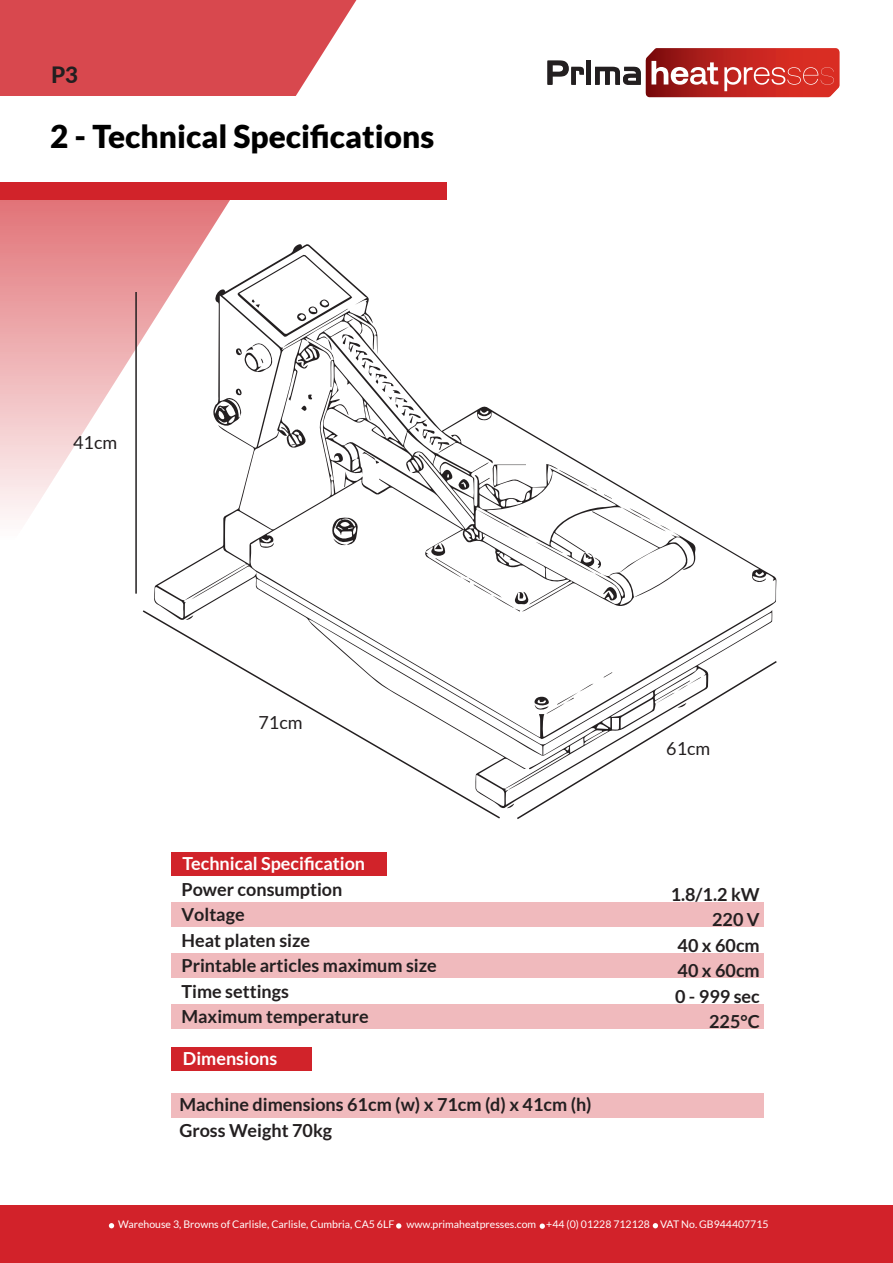
<style>
.page{position:relative;width:893px;height:1263px;background:#fff}
.page>*{position:absolute;margin:0;border:0;box-sizing:border-box;transform-origin:0 0}
.t1{font:900 31.5px "Lato";color:#000}
.t2{font:800 22.5px "Lato";color:#231f20}
.t3{font:700 18px "Lato";color:#231f20}
.t4{font:700 18px "Lato";color:#fff}
.t5{font:18px "Lato";color:#231f20}
.t6{font:10.5px "Lato";color:#fff}
</style>
<div class="page">
<svg style="left:0;top:0;width:356px;height:518px"></svg>
<div style="left:0;top:1205px;width:893px;height:58px;background:#d2222a"></div>
<svg style="left:653px;top:1223px;width:5px;height:5px"></svg>
<svg style="left:109px;top:1223px;width:5px;height:5px"></svg>
<svg style="left:396px;top:1223px;width:5px;height:5px"></svg>
<svg style="left:540px;top:1223px;width:5px;height:6px"></svg>
<div style="left:0;top:97px;width:446px;height:102px;background:#fff"></div>
<div style="left:0;top:182px;width:446px;height:17px;background:#d1232a"></div>
<svg style="left:547px;top:48px;width:292px;height:49px"></svg>
<svg style="left:154px;top:244px;width:622px;height:564px"></svg>
<svg style="left:435px;top:544px;width:7px;height:5px"></svg>
<svg style="left:330px;top:517px;width:28px;height:29px"></svg>
<svg style="left:604px;top:494px;width:8px;height:5px"></svg>
<svg style="left:559px;top:470px;width:38px;height:21px"></svg>
<svg style="left:435px;top:558px;width:94px;height:54px"></svg>
<svg style="left:536px;top:508px;width:160px;height:89px"></svg>
<svg style="left:477px;top:509px;width:53px;height:29px"></svg>
<svg style="left:184px;top:564px;width:62px;height:36px"></svg>
<svg style="left:458px;top:479px;width:11px;height:11px"></svg>
<svg style="left:236px;top:254px;width:213px;height:210px"></svg>
<div style="left:171px;top:902px;width:593px;height:24px;background:#f0babd"></div>
<div style="left:171px;top:1093px;width:593px;height:25px;background:#f0babd"></div>
<div style="left:171px;top:953px;width:593px;height:25px;background:#f0babd"></div>
<div style="left:171px;top:1005px;width:593px;height:24px;background:#f0babd"></div>
<div style="left:171px;top:852px;width:216px;height:24px;background:#d1232a"></div>
<div style="left:171px;top:1047px;width:141px;height:23px;background:#d1232a"></div>
<svg style="left:142px;top:609px;width:360px;height:210px"></svg>
<svg style="left:507px;top:659px;width:270px;height:160px"></svg>
<hr style="left:135px;top:292px;width:2px;height:302px;background:#231f20">
<p class="t2" style="left:51px;top:58px;width:29px">P3</p>
<p class="t1" style="left:50px;top:118px;width:385px">2 - Technical Specifications</p>
<p class="t5" style="left:73px;top:432px;width:46px">41cm</p>
<p class="t5" style="left:259px;top:712px;width:46px">71cm</p>
<p class="t4" style="left:182px;top:853px;width:184px">Technical Specification</p>
<p class="t3" style="left:181px;top:879px;width:162px">Power consumption</p>
<p class="t3" style="left:181px;top:904px;width:65px">Voltage</p>
<p class="t3" style="left:181px;top:930px;width:130px">Heat platen size</p>
<p class="t3" style="left:181px;top:955px;width:257px">Printable articles maximum size</p>
<p class="t3" style="left:181px;top:981px;width:109px">Time settings</p>
<p class="t3" style="left:181px;top:1006px;width:189px">Maximum temperature</p>
<p class="t4" style="left:183px;top:1048px;width:96px">Dimensions</p>
<p class="t3" style="left:179px;top:1094px;width:414px">Machine dimensions 61cm (w) x 71cm (d) x 41cm (h)</p>
<p class="t3" style="left:179px;top:1120px;width:154px">Gross Weight 70kg</p>
<p class="t5" style="left:666px;top:738px;width:46px">61cm</p>
<p class="t3" style="left:671px;top:884px;width:91px">1.8/1.2 kW</p>
<p class="t3" style="left:712px;top:909px;width:49px">220 V</p>
<p class="t3" style="left:678px;top:935px;width:84px">40 x 60cm</p>
<p class="t3" style="left:678px;top:960px;width:84px">40 x 60cm</p>
<p class="t3" style="left:675px;top:986px;width:86px">0 - 999 sec</p>
<p class="t3" style="left:709px;top:1011px;width:52px">225°C</p>
<p class="t6" style="left:118px;top:1219px;width:652px">Warehouse 3, Browns of Carlisle, Carlisle, Cumbria, CA5 6LF www.primaheatpresses.com +44 (0) 01228 712128 VAT No. GB944407715</p>
</div>
